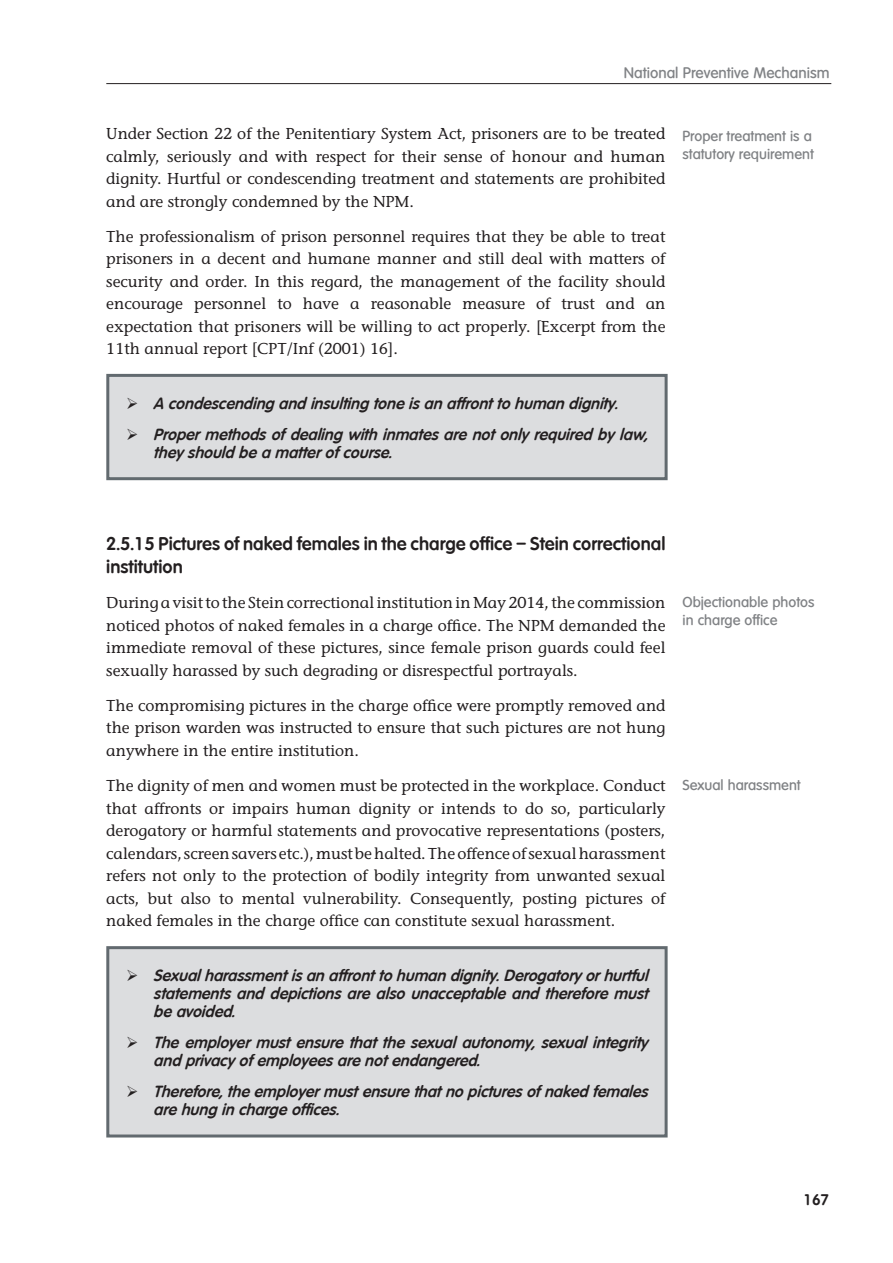
<style>
.page{position:relative;width:893px;height:1263px;background:#fff}
.page>*{position:absolute;margin:0;border:0;box-sizing:border-box;transform-origin:0 0}
.Fliesstext{font:600 18px/22.5px "Volkswagen";color:#231f20}
.Fliesstext-2{font:500 15.75px/22.5px "Stone Informal Std";color:#231f20;text-align:justify}
.t1{font:italic 600 15.75px/18px "Volkswagen";color:#231f20}
.Kopfzeilelinks{font:500 15px "Volkswagen";color:#808285}
.t2{font:600 15px "Volkswagen";color:#231f20}
.t3{font:500 14.25px/18px "Volkswagen";color:#808285}
</style>
<div class="page">
<hr style="left:106px;top:83px;width:725px;height:1px;background:#231f20">
<div style="left:108px;top:375px;width:558px;height:104px;background:#dcdddf"></div>
<div style="left:106px;top:374px;width:562px;height:106px;border:3px solid #626a6f"></div>
<div style="left:108px;top:948px;width:558px;height:188px;background:#dcdddf"></div>
<div style="left:106px;top:946px;width:562px;height:191px;border:3px solid #626a6f"></div>
<p class="Kopfzeilelinks" style="left:624px;top:64px;width:207px">National Preventive Mechanism</p>
<p class="Fliesstext-2" style="left:106px;top:122px;width:561px">Under Section 22 of the Penitentiary System Act, prisoners are to be treated calmly, seriously and with respect for their sense of honour and human dignity. Hurtful or condescending treatment and statements are prohibited and are strongly condemned by the NPM.</p>
<p class="Fliesstext-2" style="left:106px;top:225px;width:561px">The professionalism of prison personnel requires that they be able to treat prisoners in a decent and humane manner and still deal with matters of security and order. In this regard, the management of the facility should encourage personnel to have a reasonable measure of trust and an expectation that prisoners will be willing to act properly. [Excerpt from the 11th annual report [CPT/Inf (2001) 16].</p>
<p class="t1" style="left:153px;top:388px;width:497px;line-height:30.8px">A condescendingandinsultingtoneisanaffronttohumandignity.<br>Propermethodsofdealingwithinmatesarenotonly requiredby law,</p>
<p class="t1" style="left:153px;top:443px;width:245px">they shouldbeamatterofcourse.</p>
<p class="t3" style="left:682px;top:127px;width:133px">Proper treatment is a statutory requirement</p>
<p class="Fliesstext" style="left:106px;top:532px;width:561px">2.5.15 Pictures of naked females in the charge office – Stein correctional institution</p>
<p class="Fliesstext-2" style="left:106px;top:591px;width:561px">During a visit to the Stein correctional institution in May 2014, the commission noticed photos of naked females in a charge office. The NPM demanded the immediate removal of these pictures, since female prison guards could feel sexually harassed by such degrading or disrespectful portrayals.</p>
<p class="Fliesstext-2" style="left:106px;top:694px;width:561px">The compromising pictures in the charge office were promptly removed and the prison warden was instructed to ensure that such pictures are not hung anywhere in the entire institution.</p>
<p class="Fliesstext-2" style="left:106px;top:774px;width:561px">The dignity of men and women must be protected in the workplace. Conduct that affronts or impairs human dignity or intends to do so, particularly derogatory or harmful statements and provocative representations (posters, calendars, screen savers etc.), must be halted. The offence of sexual harassment refers not only to the protection of bodily integrity from unwanted sexual acts, but also to mental vulnerability. Consequently, posting pictures of naked females in the charge office can constitute sexual harassment.</p>
<p class="t1" style="left:153px;top:966px;width:501px;text-align:justify">Sexualharassmentisanaffronttohumandignity.Derogatory orhurtful statements and depictions are also unacceptable and therefore must beavoided.</p>
<p class="t1" style="left:153px;top:1033px;width:496px">The employer must ensure that the sexual autonomy, sexual integrity andprivacy ofemployeesarenotendangered.</p>
<p class="t1" style="left:153px;top:1082px;width:501px">Therefore, theemployermustensurethatnopicturesofnakedfemales arehunginchargeoffices.</p>
<p class="t3" style="left:682px;top:593px;width:133px">Objectionable photos in charge office</p>
<p class="t3" style="left:682px;top:776px;width:120px">Sexual harassment</p>
<p class="t2" style="left:803px;top:1191px;width:27px">167</p>
</div>
